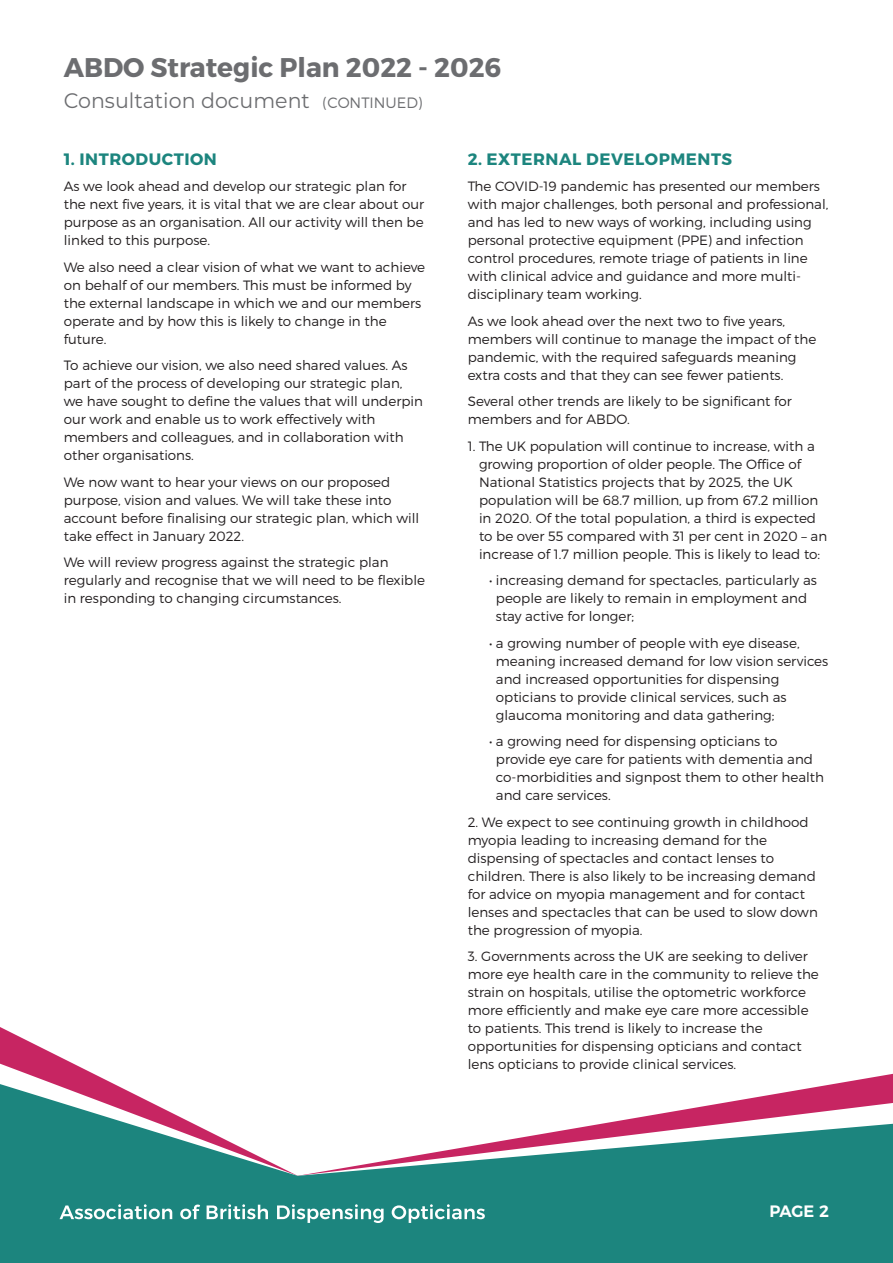
<style>
.page{position:relative;width:893px;height:1263px;background:#fff}
.page>*{position:absolute;margin:0;border:0;box-sizing:border-box;transform-origin:0 0}
.t1{font:700 27px "Montserrat";color:#6c6d70}
.t2{font:21px "Montserrat";color:#6c6d70}
.t3{font:700 16.5px "Montserrat";letter-spacing:.03em;color:#1c857e}
.t4{font:600 16.5px "Montserrat";color:#fff}
.t5{font:300 13.5px/18px "Montserrat";color:#231f20}
.s1{font-weight:300;font-size:15px}
</style>
<div class="page">
<svg style="left:0;top:1027px;width:64px;height:32px"></svg>
<svg style="left:0;top:1059px;width:893px;height:21px"></svg>
<svg style="left:0;top:1080px;width:893px;height:183px;fill:#1c857e"></svg>
<svg style="left:60px;top:1204px;width:425px;height:19px"></svg>
<p class="t1" style="left:64px;top:57px;width:439px">ABDO Strategic Plan 2022 - 2026</p>
<p class="t2" style="left:64px;top:89px;width:360px">Consultation document <span class="s1">(CONTINUED)</span></p>
<p class="t3" style="left:64px;top:153px;width:155px">1. INTRODUCTION</p>
<p class="t5" style="left:64px;top:179px;width:362px">As we look ahead and develop our strategic plan for the next five years, it is vital that we are clear about our purpose as an organisation. All our activity will then be linked to this purpose.</p>
<p class="t5" style="left:64px;top:259px;width:363px">We also need a clear vision of what we want to achieve on behalf of our members. This must be informed by the external landscape in which we and our members operate and by how this is likely to change in the future.</p>
<p class="t5" style="left:64px;top:358px;width:361px">To achieve our vision, we also need shared values. As part of the process of developing our strategic plan, we have sought to define the values that will underpin our work and enable us to work effectively with members and colleagues, and in collaboration with other organisations.</p>
<p class="t5" style="left:64px;top:474px;width:357px">We now want to hear your views on our proposed purpose, vision and values. We will take these into account before finalising our strategic plan, which will take effect in January 2022.</p>
<p class="t5" style="left:64px;top:555px;width:363px">We will review progress against the strategic plan regularly and recognise that we will need to be flexible in responding to changing circumstances.</p>
<p class="t3" style="left:468px;top:153px;width:266px">2. EXTERNAL DEVELOPMENTS</p>
<p class="t5" style="left:468px;top:179px;width:362px">The COVID-19 pandemic has presented our members with major challenges, both personal and professional, and has led to new ways of working, including using personal protective equipment (PPE) and infection control procedures, remote triage of patients in line with clinical advice and guidance and more multi&shy;disciplinary team working.</p>
<p class="t5" style="left:468px;top:313px;width:350px">As we look ahead over the next two to five years, members will continue to manage the impact of the pandemic, with the required safeguards meaning extra costs and that they can see fewer patients.</p>
<p class="t5" style="left:468px;top:394px;width:326px">Several other trends are likely to be significant for members and for ABDO.</p>
<p class="t5" style="left:479px;top:438px;width:350px;text-indent:-11px">1. The UK population will continue to increase, with a growing proportion of older people. The Office of National Statistics projects that by 2025, the UK population will be 68.7 million, up from 67.2 million in 2020. Of the total population, a third is expected to be over 55 compared with 31 per cent in 2020 – an increase of 1.7 million people. This is likely to lead to:</p>
<p class="t5" style="left:496px;top:573px;width:323px;text-indent:-7px">• increasing demand for spectacles, particularly as people are likely to remain in employment and stay active for longer;</p>
<p class="t5" style="left:496px;top:635px;width:334px;text-indent:-7px">• a growing number of people with eye disease, meaning increased demand for low vision services and increased opportunities for dispensing opticians to provide clinical services, such as glaucoma monitoring and data gathering;</p>
<p class="t5" style="left:496px;top:734px;width:330px;text-indent:-7px">• a growing need for dispensing opticians to provide eye care for patients with dementia and co-morbidities and signpost them to other health and care services.</p>
<p class="t5" style="left:468px;top:814px;width:352px">2. We expect to see continuing growth in childhood myopia leading to increasing demand for the dispensing of spectacles and contact lenses to children. There is also likely to be increasing demand for advice on myopia management and for contact lenses and spectacles that can be used to slow down the progression of myopia.</p>
<p class="t5" style="left:468px;top:949px;width:353px">3. Governments across the UK are seeking to deliver more eye health care in the community to relieve the strain on hospitals, utilise the optometric workforce more efficiently and make eye care more accessible to patients. This trend is likely to increase the opportunities for dispensing opticians and contact lens opticians to provide clinical services.</p>
<p class="t4" style="left:769px;top:1205px;width:61px">PAGE 2</p>
</div>
